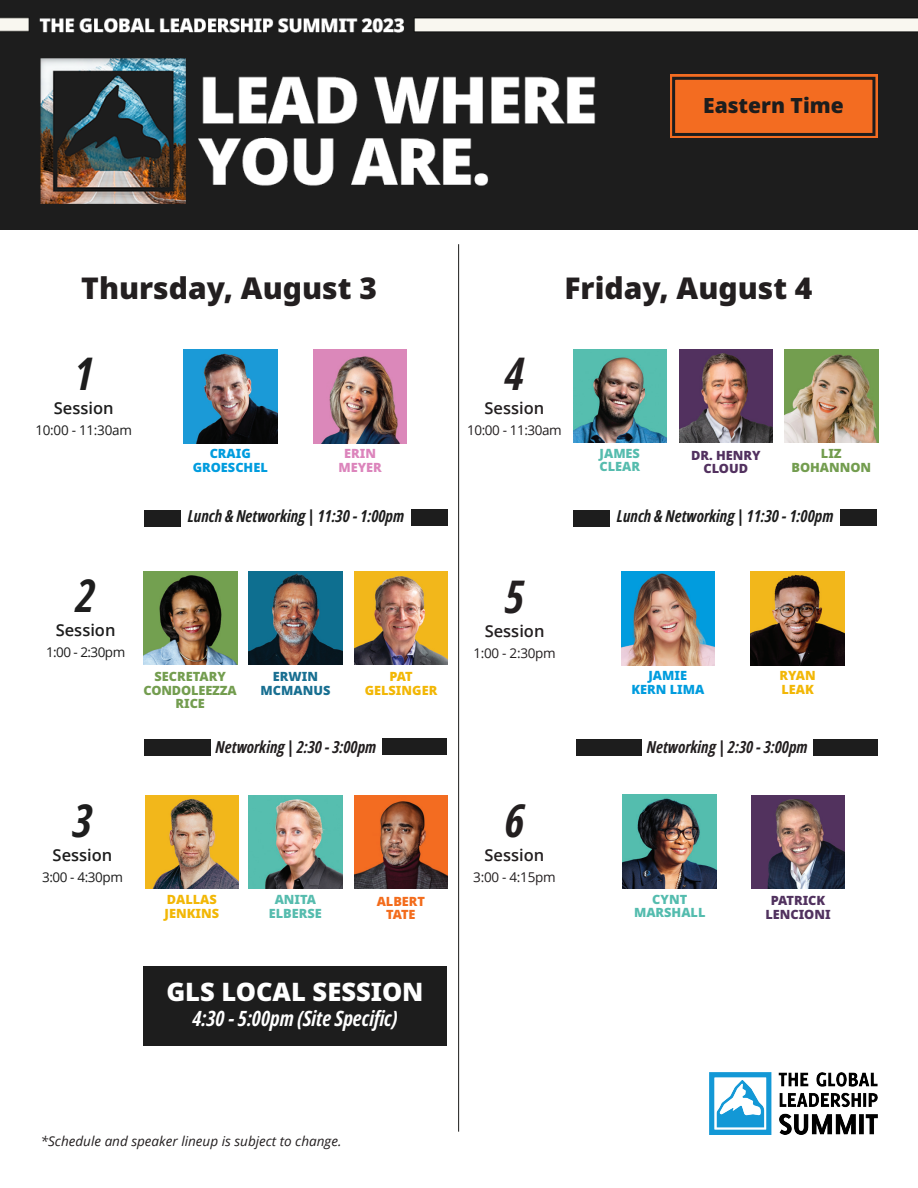
<style>
.page{position:relative;width:918px;height:1188px;background:#fff}
.page>*{position:absolute;margin:0;border:0;box-sizing:border-box;transform-origin:0 0}
.t1{font:italic 700 45px "Open Sans Condensed";color:#1d1d1d}
.t2{font:italic 700 45px "Open Sans Condensed";color:#231f20}
.t3{font:900 30px "Noto Sans";color:#231f20}
.t4{font:900 25.5px "Noto Sans";color:#fff}
.t5{font:italic 700 21px "Open Sans Condensed";color:#fff}
.t6{font:900 21px "Noto Sans";color:#1d1d1d}
.t7{font:italic 700 16.5px "Open Sans Condensed";color:#1d1d1d}
.t8{font:italic 700 16.5px "Open Sans Condensed";color:#231f20}
.t9{font:600 16.5px "Open Sans";color:#1d1d1d}
.t10{font:600 16.5px "Open Sans";color:#231f20}
.t11{font:italic 13.5px "Open Sans";color:#231f20}
.t12{font:13.5px "Open Sans";letter-spacing:-.03em;color:#1d1d1d}
.t13{font:13.5px "Open Sans";letter-spacing:-.02em;color:#231f20}
.t14{font:900 12.75px "Noto Sans";color:#739d4f}
.t15{font:900 12.75px "Noto Sans";color:#f2b706}
.t16{font:900 12.75px "Noto Sans";color:#009cde}
.t17{font:900 12.75px "Noto Sans";color:#56bcae}
.t18{font:900 12.75px "Noto Sans";color:#51325f}
.t19{font:900 12.75px "Noto Sans";color:#52315f}
.t20{font:900 12.75px "Noto Sans";color:#186f91}
.t21{font:900 12.75px "Noto Sans";color:#54bcae}
.t22{font:900 12.75px "Noto Sans";color:#f36c1c}
.t23{font:900 12.75px "Noto Sans";color:#dc85bc}
</style>
<div class="page">
<div style="left:143px;top:966px;width:304px;height:79px;background:#1d1d1d"></div>
<hr style="left:458px;top:244px;width:1px;height:888px;background:#1b1b1a">
<img style="left:573px;top:349px;width:94px;height:94px">
<img style="left:785px;top:349px;width:93px;height:94px">
<img style="left:143px;top:571px;width:94px;height:94px">
<img style="left:354px;top:571px;width:94px;height:94px">
<img style="left:183px;top:350px;width:94px;height:93px">
<img style="left:313px;top:350px;width:94px;height:93px">
<img style="left:145px;top:795px;width:94px;height:94px">
<img style="left:709px;top:1072px;width:169px;height:63px">
<img style="left:249px;top:571px;width:93px;height:94px">
<img style="left:354px;top:795px;width:94px;height:94px">
<img style="left:249px;top:795px;width:93px;height:94px">
<img style="left:679px;top:350px;width:93px;height:93px">
<img style="left:751px;top:795px;width:94px;height:94px">
<img style="left:623px;top:795px;width:94px;height:93px">
<img style="left:621px;top:572px;width:94px;height:93px">
<img style="left:751px;top:572px;width:93px;height:93px">
<img style="left:0;top:0;width:918px;height:230px">
<div style="left:670px;top:75px;width:208px;height:63px;background:#f36c21"></div>
<div style="left:672px;top:77px;width:203px;height:59px;border:3px solid #1d1d1d"></div>
<div style="left:658px;top:157px;width:231px;height:45px;background:#1d1d1d"></div>
<div style="left:144px;top:739px;width:67px;height:17px;background:#1d1d1d"></div>
<div style="left:382px;top:739px;width:65px;height:16px;background:#1d1d1d"></div>
<div style="left:576px;top:739px;width:66px;height:17px;background:#1d1d1d"></div>
<div style="left:814px;top:739px;width:64px;height:17px;background:#1d1d1d"></div>
<div style="left:144px;top:510px;width:37px;height:16px;background:#1d1d1d"></div>
<div style="left:411px;top:509px;width:37px;height:17px;background:#1d1d1d"></div>
<div style="left:573px;top:510px;width:37px;height:16px;background:#1d1d1d"></div>
<div style="left:840px;top:509px;width:37px;height:17px;background:#1d1d1d"></div>
<p class="t6" style="left:703px;top:89px;width:142px">Eastern Time</p>
<p class="t3" style="left:81px;top:265px;width:297px">Thursday, August 3</p>
<p class="t3" style="left:564px;top:265px;width:250px">Friday, August 4</p>
<p class="t1" style="left:74px;top:342px;width:21px">1</p>
<p class="t9" style="left:54px;top:396px;width:61px">Session</p>
<p class="t12" style="left:35px;top:421px;width:98px">10:00 - 11:30am</p>
<p class="t16" style="left:210px;top:444px;width:43px">CRAIG</p>
<p class="t16" style="left:193px;top:457px;width:77px">GROESCHEL</p>
<p class="t23" style="left:344px;top:444px;width:33px">ERIN</p>
<p class="t23" style="left:338px;top:457px;width:45px">MEYER</p>
<p class="t2" style="left:505px;top:342px;width:21px">4</p>
<p class="t10" style="left:485px;top:396px;width:61px">Session</p>
<p class="t13" style="left:467px;top:421px;width:96px">10:00 - 11:30am</p>
<p class="t17" style="left:600px;top:444px;width:42px">JAMES</p>
<p class="t17" style="left:600px;top:457px;width:42px">CLEAR</p>
<p class="t19" style="left:691px;top:445px;width:71px">DR. HENRY</p>
<p class="t19" style="left:704px;top:459px;width:46px">CLOUD</p>
<p class="t14" style="left:821px;top:444px;width:22px">LIZ</p>
<p class="t14" style="left:791px;top:457px;width:81px">BOHANNON</p>
<p class="t7" style="left:188px;top:505px;width:218px">Lunch &amp; Networking | 11:30 - 1:00pm</p>
<p class="t7" style="left:617px;top:505px;width:218px">Lunch &amp; Networking | 11:30 - 1:00pm</p>
<p class="t1" style="left:76px;top:564px;width:21px">2</p>
<p class="t9" style="left:56px;top:619px;width:61px">Session</p>
<p class="t12" style="left:46px;top:643px;width:81px">1:00 - 2:30pm</p>
<p class="t1" style="left:73px;top:789px;width:21px">3</p>
<p class="t9" style="left:53px;top:844px;width:61px">Session</p>
<p class="t12" style="left:42px;top:868px;width:82px">3:00 - 4:30pm</p>
<p class="t14" style="left:155px;top:667px;width:73px">SECRETARY</p>
<p class="t14" style="left:144px;top:681px;width:95px">CONDOLEEZZA</p>
<p class="t14" style="left:175px;top:694px;width:31px">RICE</p>
<p class="t20" style="left:273px;top:667px;width:47px">ERWIN</p>
<p class="t20" style="left:261px;top:681px;width:71px">MCMANUS</p>
<p class="t15" style="left:389px;top:667px;width:25px">PAT</p>
<p class="t15" style="left:365px;top:681px;width:74px">GELSINGER</p>
<p class="t2" style="left:505px;top:565px;width:21px">5</p>
<p class="t10" style="left:485px;top:619px;width:61px">Session</p>
<p class="t13" style="left:473px;top:644px;width:84px">1:00 - 2:30pm</p>
<p class="t16" style="left:649px;top:666px;width:40px">JAMIE</p>
<p class="t16" style="left:631px;top:679px;width:74px">KERN LIMA</p>
<p class="t15" style="left:780px;top:666px;width:38px">RYAN</p>
<p class="t15" style="left:781px;top:679px;width:34px">LEAK</p>
<p class="t8" style="left:216px;top:735px;width:162px">Networking | 2:30 - 3:00pm</p>
<p class="t8" style="left:647px;top:735px;width:162px">Networking | 2:30 - 3:00pm</p>
<p class="t15" style="left:167px;top:890px;width:51px">DALLAS</p>
<p class="t15" style="left:165px;top:904px;width:56px">JENKINS</p>
<p class="t17" style="left:275px;top:890px;width:43px">ANITA</p>
<p class="t17" style="left:269px;top:904px;width:55px">ELBERSE</p>
<p class="t22" style="left:377px;top:891px;width:50px">ALBERT</p>
<p class="t22" style="left:386px;top:905px;width:31px">TATE</p>
<p class="t2" style="left:505px;top:789px;width:21px">6</p>
<p class="t10" style="left:485px;top:844px;width:61px">Session</p>
<p class="t13" style="left:473px;top:868px;width:84px">3:00 - 4:15pm</p>
<p class="t21" style="left:652px;top:890px;width:36px">CYNT</p>
<p class="t21" style="left:634px;top:903px;width:73px">MARSHALL</p>
<p class="t18" style="left:771px;top:891px;width:56px">PATRICK</p>
<p class="t18" style="left:765px;top:905px;width:67px">LENCIONI</p>
<p class="t4" style="left:166px;top:972px;width:259px">GLS LOCAL SESSION</p>
<p class="t5" style="left:192px;top:1004px;width:207px">4:30 - 5:00pm (Site Specific)</p>
<p class="t11" style="left:41px;top:1132px;width:302px">*Schedule and speaker lineup is subject to change.</p>
</div>
